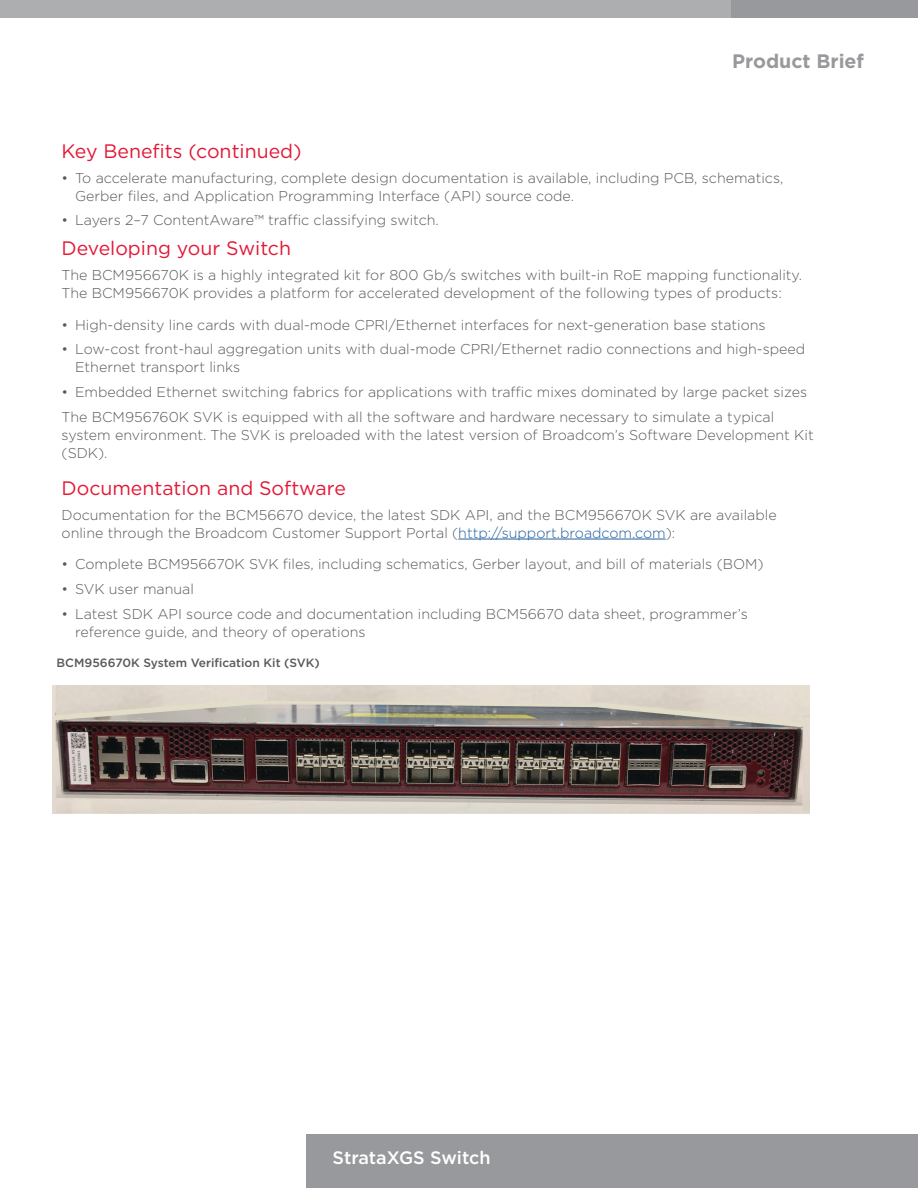
<style>
.page{position:relative;width:918px;height:1188px;background:#fff}
.page>*{position:absolute;margin:0;border:0;box-sizing:border-box;transform-origin:0 0}
.Body_Heading{font:19.5px "Gotham";color:#e31837}
.t1{font:700 19.5px "Gotham";color:#97999c}
.t2{font:500 18px "Gotham";color:#fff}
.Body_Text{font:300 14.25px/18px "Gotham";color:#58595b}
.Figure_Caption{font:500 12px "Gotham";color:#58595b}
.s1{color:#215e9f}
</style>
<div class="page">
<div style="left:306px;top:1134px;width:612px;height:54px;background:#97999c"></div>
<div style="left:0;top:0;width:735px;height:18px;background:#acaeb0"></div>
<div style="left:731px;top:0;width:187px;height:18px;background:#97999c"></div>
<hr style="left:458px;top:539px;width:208px;height:1px;background:#215e9f">
<img style="left:52px;top:686px;width:758px;height:127px">
<h1 class="t1" style="left:732px;top:48px;width:133px">Product Brief</h1>
<p class="Body_Heading" style="left:62px;top:138px;width:242px">Key Benefits (continued)</p>
<p class="Body_Text" style="left:75px;top:168px;width:710px;text-indent:-14px">• To accelerate manufacturing, complete design documentation is available, including PCB, schematics,<br>Gerber files, and Application Programming Interface (API) source code.</p>
<p class="Body_Text" style="left:62px;top:211px;width:379px">• Layers 2–7 ContentAware™ traffic classifying switch.</p>
<p class="Body_Heading" style="left:62px;top:236px;width:231px">Developing your Switch</p>
<p class="Body_Text" style="left:62px;top:266px;width:742px">The BCM956670K is a highly integrated kit for 800 Gb/s switches with built-in RoE mapping functionality.<br>The BCM956670K provides a platform for accelerated development of the following types of products:</p>
<p class="Body_Text" style="left:62px;top:315px;width:706px">• High-density line cards with dual-mode CPRI/Ethernet interfaces for next-generation base stations</p>
<p class="Body_Text" style="left:75px;top:340px;width:732px;text-indent:-14px">• Low-cost front-haul aggregation units with dual-mode CPRI/Ethernet radio connections and high-speed<br>Ethernet transport links</p>
<p class="Body_Text" style="left:62px;top:383px;width:747px">• Embedded Ethernet switching fabrics for applications with traffic mixes dominated by large packet sizes</p>
<p class="Body_Text" style="left:62px;top:408px;width:754px">The BCM956760K SVK is equipped with all the software and hardware necessary to simulate a typical system environment. The SVK is preloaded with the latest version of Broadcom’s Software Development Kit (SDK).</p>
<p class="Body_Heading" style="left:62px;top:475px;width:286px">Documentation and Software</p>
<p class="Body_Text" style="left:62px;top:505px;width:717px">Documentation for the BCM56670 device, the latest SDK API, and the BCM956670K SVK are available online through the Broadcom Customer Support Portal (<span class="s1">http://support.broadcom.com</span>):</p>
<p class="Body_Text" style="left:62px;top:555px;width:704px">• Complete BCM956670K SVK files, including schematics, Gerber layout, and bill of materials (BOM)</p>
<p class="Body_Text" style="left:62px;top:579px;width:134px">• SVK user manual</p>
<p class="Body_Text" style="left:75px;top:604px;width:674px;text-indent:-14px">• Latest SDK API source code and documentation including BCM56670 data sheet, programmer’s reference guide, and theory of operations</p>
<p class="Figure_Caption" style="left:57px;top:655px;width:265px">BCM956670K System Verification Kit (SVK)</p>
<p class="t2" style="left:333px;top:1146px;width:160px">StrataXGS Switch</p>
</div>
